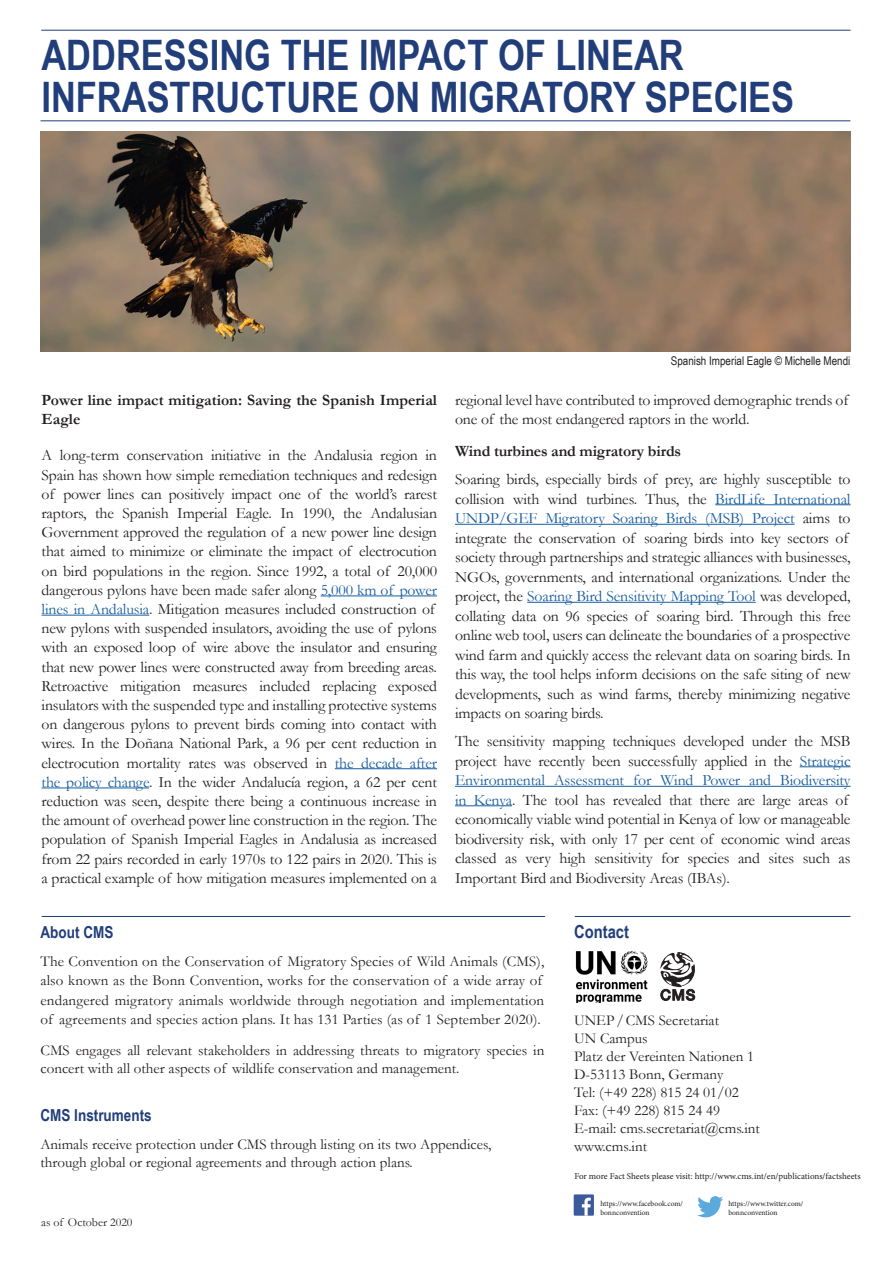
<style>
.page{position:relative;width:893px;height:1263px;background:#fff}
.page>*{position:absolute;margin:0;border:0;box-sizing:border-box;transform-origin:0 0}
.t1{font:700 42px "Arial Narrow";color:#213e7a}
.t2{font:700 18px "Arial Narrow";color:#213e7a}
.Head_2_Fact_Sheet{font:700 16.5px "Arial Narrow";color:#213e7a}
.Head_2_Fact_Sheet-2{font:15.75px/19.2px "Garamond";letter-spacing:-.01em;color:#231f20}
.Head_2_Fact_Sheet-3{font:700 15.75px/19.5px "Garamond";color:#231f20}
.Body_Fact_Sheet{font:15px/18px "Garamond";color:#231f20}
.BU_Fact_Sheet{font:12px "Arial Narrow";color:#231f20}
.Head_2_Fact_Sheet-4{font:12px "Garamond";color:#231f20}
.t3{font:9px "Minion Pro";color:#231f20}
.t4{font:7.5px/9px "Minion Pro";color:#231f20}
.s1{color:#175d9e}
</style>
<div class="page">
<hr style="left:321px;top:595px;width:116px;height:1px;background:#175d9e">
<hr style="left:42px;top:615px;width:107px;height:1px;background:#175d9e">
<hr style="left:335px;top:768px;width:102px;height:1px;background:#175d9e">
<hr style="left:42px;top:787px;width:107px;height:1px;background:#175d9e">
<hr style="left:715px;top:504px;width:136px;height:1px;background:#175d9e">
<hr style="left:455px;top:524px;width:340px;height:1px;background:#175d9e">
<hr style="left:527px;top:602px;width:229px;height:1px;background:#175d9e">
<hr style="left:800px;top:766px;width:50px;height:1px;background:#175d9e">
<hr style="left:455px;top:786px;width:396px;height:1px;background:#175d9e">
<hr style="left:455px;top:805px;width:57px;height:1px;background:#175d9e">
<hr style="left:40px;top:120px;width:810px;height:1px;background:#213e7a">
<hr style="left:41px;top:30px;width:810px;height:1px;background:#213e7a">
<img style="left:40px;top:132px;width:810px;height:219px">
<hr style="left:42px;top:916px;width:503px;height:1px;background:#213e7a">
<hr style="left:575px;top:916px;width:275px;height:1px;background:#213e7a">
<svg style="left:697px;top:1196px;width:26px;height:21px"></svg>
<div style="left:574px;top:1194px;width:20px;height:22px;background:#3c5a99"></div>
<svg style="left:582px;top:1197px;width:9px;height:19px"></svg>
<svg style="left:660px;top:952px;width:35px;height:49px"></svg>
<img style="left:575px;top:951px;width:73px;height:52px">
<p class="t1" style="left:41px;top:23px;width:644px">ADDRESSING THE IMPACT OF LINEAR</p>
<p class="t1" style="left:41px;top:65px;width:754px">INFRASTRUCTURE ON MIGRATORY SPECIES</p>
<p class="Head_2_Fact_Sheet-3" style="left:42px;top:390px;width:397px">Power line impact mitigation: Saving the Spanish Imperial<br>Eagle</p>
<p class="Head_2_Fact_Sheet-2" style="left:42px;top:445px;width:397px">A long-term conservation initiative in the Andalusia region in Spain has shown how simple remediation techniques and redesign of power lines can positively impact one of the world’s rarest raptors, the Spanish Imperial Eagle. In 1990, the Andalusian Government approved the regulation of a new power line design that aimed to minimize or eliminate the impact of electrocution on bird populations in the region. Since 1992, a total of 20,000 dangerous pylons have been made safer along <span class="s1">5,000 km of power lines in Andalusia</span>. Mitigation measures included construction of new pylons with suspended insulators, avoiding the use of pylons with an exposed loop of wire above the insulator and ensuring that new power lines were constructed away from breeding areas.<br>Retroactive mitigation measures included replacing exposed insulators with the suspended type and installing protective systems on dangerous pylons to prevent birds coming into contact with wires. In the Doñana National Park, a 96 per cent reduction in electrocution mortality rates was observed in <span class="s1">the decade after the policy change</span>. In the wider Andalucía region, a 62 per cent reduction was seen, despite there being a continuous increase in the amount of overhead power line construction in the region. The population of Spanish Imperial Eagles in Andalusia as increased from 22 pairs recorded in early 1970s to 122 pairs in 2020. This is a practical example of how mitigation measures implemented on a</p>
<p class="BU_Fact_Sheet" style="left:671px;top:352px;width:181px">Spanish Imperial Eagle © Michelle Mendi</p>
<p class="Head_2_Fact_Sheet-2" style="left:455px;top:390px;width:395px">regional level have contributed to improved demographic trends of one of the most endangered raptors in the world.</p>
<p class="Head_2_Fact_Sheet-3" style="left:455px;top:441px;width:228px">Wind turbines and migratory birds</p>
<p class="Head_2_Fact_Sheet-2" style="left:455px;top:469px;width:397px">Soaring birds, especially birds of prey, are highly susceptible to collision with wind turbines. Thus, the <span class="s1">BirdLife International UNDP/GEF Migratory Soaring Birds (MSB) Project</span> aims to integrate the conservation of soaring birds into key sectors of society through partnerships and strategic alliances with businesses, NGOs, governments, and international organizations. Under the project, the <span class="s1">Soaring Bird Sensitivity Mapping Tool</span> was developed, collating data on 96 species of soaring bird. Through this free online web tool, users can delineate the boundaries of a prospective wind farm and quickly access the relevant data on soaring birds. In this way, the tool helps inform decisions on the safe siting of new developments, such as wind farms, thereby minimizing negative impacts on soaring birds.</p>
<p class="Head_2_Fact_Sheet-2" style="left:455px;top:731px;width:397px">The sensitivity mapping techniques developed under the MSB project have recently been successfully applied in the <span class="s1">Strategic Environmental Assessment for Wind Power and Biodiversity in Kenya</span>. The tool has revealed that there are large areas of economically viable wind potential in Kenya of low or manageable biodiversity risk, with only 17 per cent of economic wind areas classed as very high sensitivity for species and sites such as Important Bird and Biodiversity Areas (IBAs).</p>
<p class="Head_2_Fact_Sheet" style="left:40px;top:919px;width:74px">About CMS</p>
<p class="Body_Fact_Sheet" style="left:40px;top:951px;width:505px;line-height:19.5px">The Convention on the Conservation of Migratory Species of Wild Animals (CMS), also known as the Bonn Convention, works for the conservation of a wide array of endangered migratory animals worldwide through negotiation and implementation of agreements and species action plans. It has 131 Parties (as of 1 September 2020).</p>
<p class="Body_Fact_Sheet" style="left:40px;top:1041px;width:505px">CMS engages all relevant stakeholders in addressing threats to migratory species in concert with all other aspects of wildlife conservation and management.</p>
<p class="Head_2_Fact_Sheet" style="left:40px;top:1102px;width:113px">CMS Instruments</p>
<p class="Body_Fact_Sheet" style="left:40px;top:1135px;width:452px">Animals receive protection under CMS through listing on its two Appendices, through global or regional agreements and through action plans.</p>
<p class="Head_2_Fact_Sheet-4" style="left:41px;top:1214px;width:93px">as of October 2020</p>
<p class="t2" style="left:574px;top:918px;width:56px">Contact</p>
<p class="Body_Fact_Sheet" style="left:574px;top:1011px;width:147px">UNEP/CMS Secretariat</p>
<p class="Body_Fact_Sheet" style="left:574px;top:1029px;width:75px">UN Campus</p>
<p class="Body_Fact_Sheet" style="left:574px;top:1047px;width:182px">Platz der Vereinten Nationen 1<br>D-53113 Bonn, Germany</p>
<p class="Body_Fact_Sheet" style="left:574px;top:1083px;width:166px">Tel: (+49 228) 815 24 01/02<br>Fax: (+49 228) 815 24 49</p>
<p class="Body_Fact_Sheet" style="left:574px;top:1119px;width:187px">E-mail: cms.secretariat@cms.int</p>
<p class="Body_Fact_Sheet" style="left:574px;top:1137px;width:75px">www.cms.int</p>
<p class="t3" style="left:574px;top:1170px;width:288px">For more Fact Sheets please visit: http://www.cms.int/en/publications/factsheets</p>
<p class="t4" style="left:728px;top:1199px;width:76px">https://www.twitter.com/</p>
<p class="t4" style="left:728px;top:1208px;width:51px">bonnconvention</p>
<p class="t4" style="left:600px;top:1199px;width:84px">https://www.facebook.com/ bonnconvention</p>
</div>
